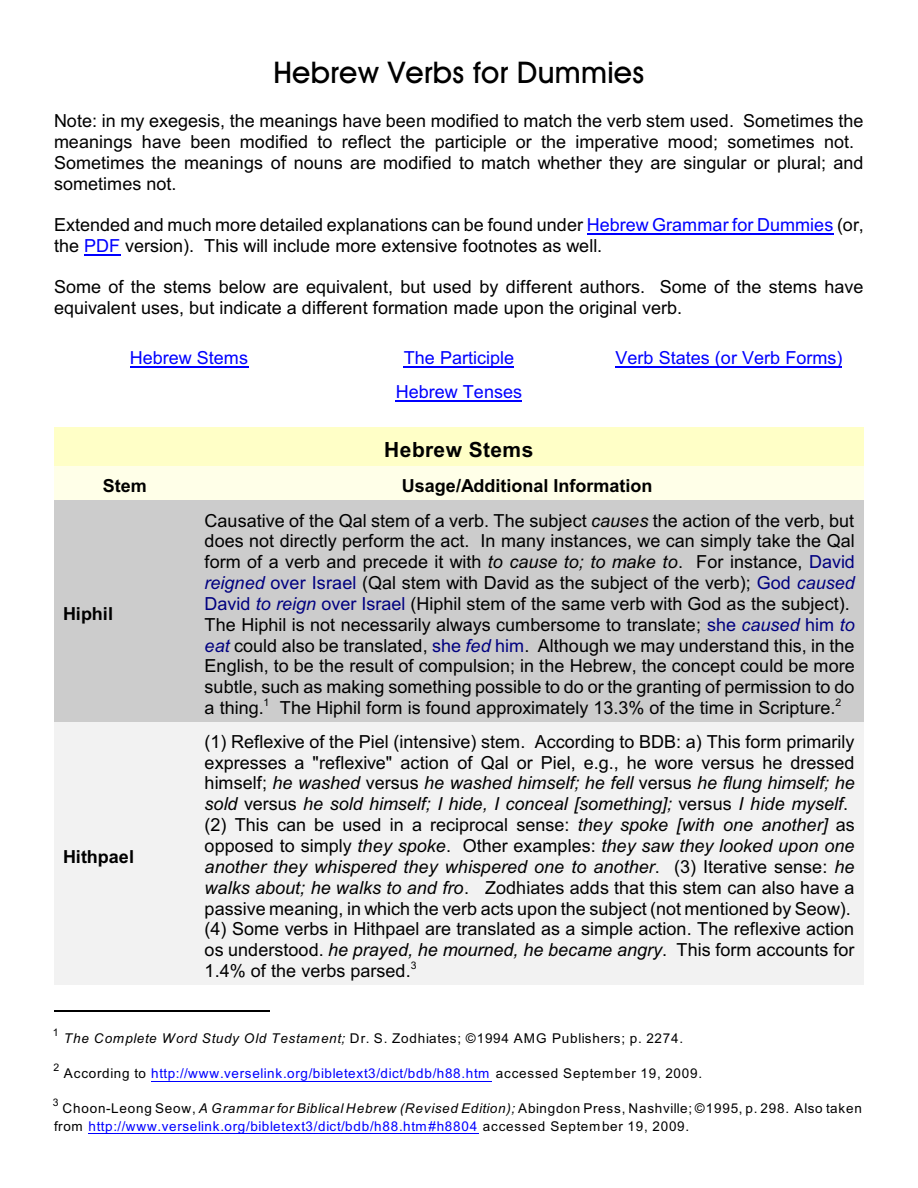
<style>
.page{position:relative;width:918px;height:1188px;background:#fff}
.page>*{position:absolute;margin:0;border:0;box-sizing:border-box;transform-origin:0 0}
.t1{font:500 30px "Avant Garde IT Cby BT";letter-spacing:.01em;color:#000}
.t2{font:700 21px "Arial";letter-spacing:.02em;color:#000}
.t3{font:18px/20.9px "Arial";color:#000}
.t4{font:18px "Arial";color:#00f}
.t5{font:700 18px "Arial";color:#000}
.t6{font:13.5px "Arial";letter-spacing:.055em;color:#000}
.t7{font:13.5px "Arial";letter-spacing:.055em;color:#00f}
.t8{font:10.5px "Arial";color:#000}
.s1{color:#00f}
.s2{font-style:italic}
.s3{color:#000080}
.s4{font-style:italic;color:#000080}
.s5{color:#000}
</style>
<div class="page">
<div style="left:54px;top:427px;width:810px;height:39px;background:#ffffc7"></div>
<div style="left:54px;top:466px;width:142px;height:35px;background:#ffffe8"></div>
<div style="left:196px;top:466px;width:668px;height:35px;background:#ffffe8"></div>
<div style="left:54px;top:501px;width:142px;height:221px;background:#ccc"></div>
<div style="left:196px;top:501px;width:668px;height:221px;background:#ccc"></div>
<div style="left:54px;top:722px;width:142px;height:263px;background:#f2f2f2"></div>
<div style="left:196px;top:722px;width:668px;height:263px;background:#f2f2f2"></div>
<hr style="left:587px;top:234px;width:246px;height:1px;background:#00f">
<hr style="left:84px;top:254px;width:36px;height:1px;background:#00f">
<hr style="left:130px;top:367px;width:118px;height:1px;background:#00f">
<hr style="left:404px;top:367px;width:110px;height:1px;background:#00f">
<hr style="left:616px;top:367px;width:226px;height:1px;background:#00f">
<hr style="left:396px;top:401px;width:126px;height:1px;background:#00f">
<hr style="left:54px;top:1011px;width:216px;height:1px;background:#000">
<hr style="left:151px;top:1081px;width:341px;height:1px;background:#00f">
<hr style="left:89px;top:1133px;width:390px;height:1px;background:#00f">
<h1 class="t1" style="left:273px;top:60px;width:372px">Hebrew Verbs for Dummies</h1>
<p class="t3" style="left:54px;top:112px;width:811px">Note: in my exegesis, the meanings have been modified to match the verb stem used. Sometimes the meanings have been modified to reflect the participle or the imperative mood; sometimes not.<br>Sometimes the meanings of nouns are modified to match whether they are singular or plural; and sometimes not.</p>
<p class="t3" style="left:54px;top:216px;width:811px">Extended and much more detailed explanations can be found under <span class="s1">Hebrew Grammar for Dummies</span> (or, the <span class="s1">PDF</span> version). This will include more extensive footnotes as well.</p>
<p class="t3" style="left:54px;top:278px;width:811px">Some of the stems below are equivalent, but used by different authors. Some of the stems have equivalent uses, but indicate a different formation made upon the original verb.</p>
<p class="t4" style="left:130px;top:351px;width:120px">Hebrew Stems</p>
<p class="t4" style="left:404px;top:351px;width:112px">The Participle</p>
<p class="t4" style="left:616px;top:351px;width:228px">Verb States (or Verb Forms)</p>
<p class="t4" style="left:396px;top:385px;width:128px">Hebrew Tenses</p>
<p class="t2" style="left:384px;top:442px;width:151px">Hebrew Stems</p>
<p class="t5" style="left:103px;top:479px;width:46px">Stem</p>
<p class="t5" style="left:402px;top:479px;width:252px">Usage/Additional Information</p>
<p class="t5" style="left:63px;top:607px;width:52px">Hiphil</p>
<p class="t5" style="left:63px;top:849px;width:73px">Hithpael</p>
<p class="t3" style="left:205px;top:511px;width:652px">Causative of the Qal stem of a verb. The subject <span class="s2">causes</span> the action of the verb, but does not directly perform the act. In many instances, we can simply take the Qal form of a verb and precede it with <span class="s2">to cause to; to make to</span>. For instance, <span class="s3">David </span><span class="s4">reigned</span> <span class="s3">over Israel</span> (Qal stem with David as the subject of the verb); <span class="s3">God</span> <span class="s4">caused </span><span class="s3">David</span> <span class="s4">to reign</span> <span class="s3">over Israel</span> (Hiphil stem of the same verb with God as the subject).<br>The Hiphil is not necessarily always cumbersome to translate; <span class="s3">she</span> <span class="s4">caused</span> <span class="s3">him</span> <span class="s4">to eat</span> could also be translated, <span class="s3">she</span> <span class="s4">fed</span> <span class="s3">him</span>. Although we may understand this, in the English, to be the result of compulsion; in the Hebrew, the concept could be more subtle, such as making something possible to do or the granting of permission to do a thing. The Hiphil form is found approximately 13.3% of the time in Scripture.</p>
<p class="t8" style="left:264px;top:699px;width:7px">1</p>
<p class="t8" style="left:836px;top:699px;width:7px">2</p>
<p class="t3" style="left:205px;top:733px;width:652px">(1) Reflexive of the Piel (intensive) stem. According to BDB: a) This form primarily expresses a "reflexive" action of Qal or Piel, e.g., he wore versus he dressed himself; <span class="s2">he washed</span> versus <span class="s2">he washed himself; he fell</span> versus <span class="s2">he flung himself; he sold</span> versus <span class="s2">he sold himself; I hide, I conceal [something];</span> versus <span class="s2">I hide myself</span>. (2) This can be used in a reciprocal sense: <span class="s2">they spoke [with one another]</span> as opposed to simply <span class="s2">they spoke</span>. Other examples: <span class="s2">they saw they looked upon one another they whispered they whispered one to another</span>. (3) Iterative sense: <span class="s2">he walks about; he walks to and fro</span>. Zodhiates adds that this stem can also have a passive meaning, in which the verb acts upon the subject (not mentioned by Seow). (4) Some verbs in Hithpael are translated as a simple action. The reflexive action os understood. <span class="s2">he prayed, he mourned, he became angry</span>. This form accounts for 1.4% of the verbs parsed.<sup>3</sup></p>
<p class="t8" style="left:53px;top:1028px;width:7px">1</p>
<p class="t6" style="left:64px;top:1033px;width:621px"><span class="s2">The Complete Word Study Old Testament;</span> Dr. S. Zodhiates; ©1994 AMG Publishers; p. 2274.</p>
<p class="t8" style="left:54px;top:1063px;width:7px">2</p>
<p class="t7" style="left:64px;top:1069px;width:640px"><span class="s5">According to</span> http://www.verselink.org/bibletext3/dict/bdb/h88.htm <span class="s5">accessed September 19, 2009.</span></p>
<p class="t8" style="left:53px;top:1098px;width:7px">3</p>
<p class="t7" style="left:54px;top:1121px;width:637px"><span class="s5">from</span> http://www.verselink.org/bibletext3/dict/bdb/h88.htm#h8804 <span class="s5">accessed September 19, 2009.</span></p>
<p class="t6" style="left:62px;top:1104px;width:801px">Choon-Leong Seow, <span class="s2">A Grammar for Biblical Hebrew (Revised Edition);</span> Abingdon Press, Nashville; ©1995, p. 298. Also taken</p>
</div>
